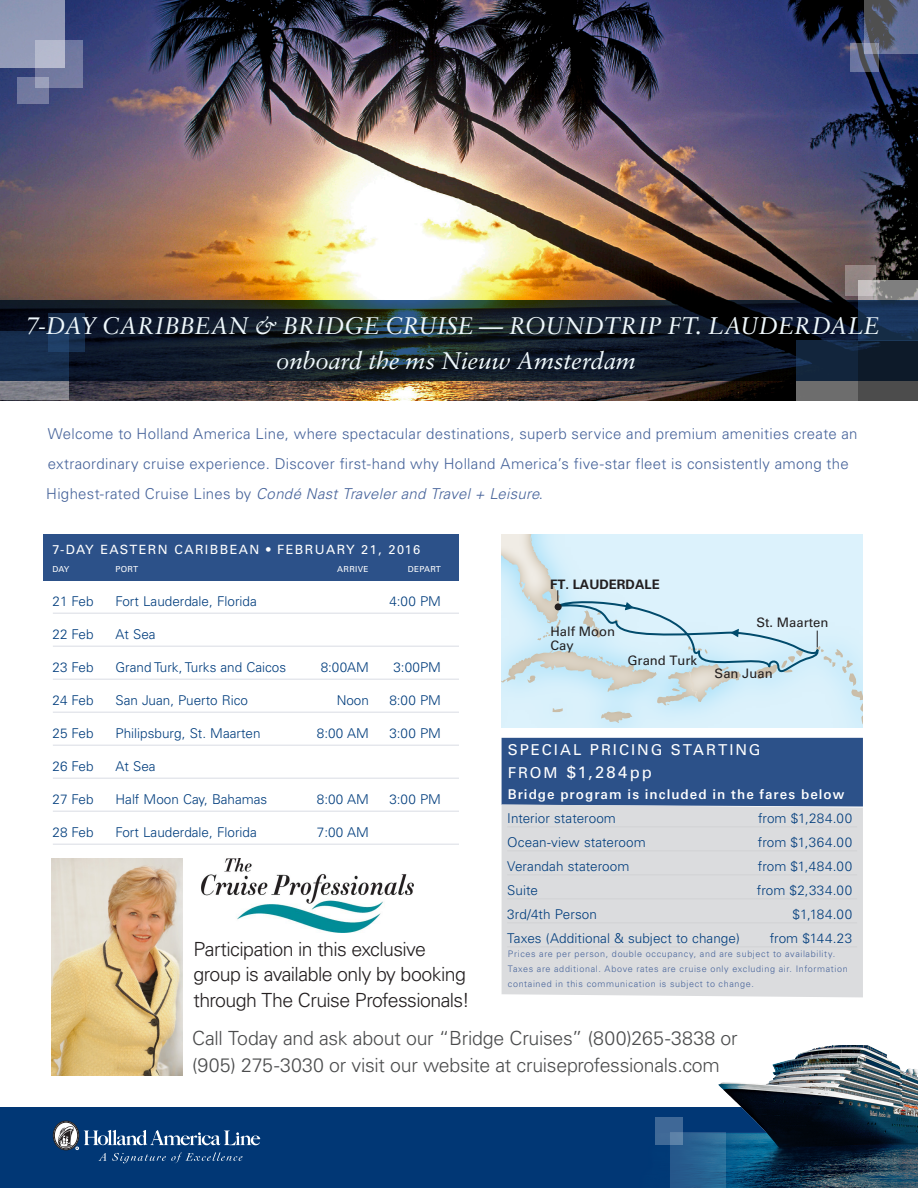
<style>
.page{position:relative;width:918px;height:1188px;background:#fff}
.page>*{position:absolute;margin:0;border:0;box-sizing:border-box;transform-origin:0 0}
.t1{font:italic 24px/34.5px "Sabon LT Std";letter-spacing:-.005em;color:#f0f9fd;text-align:center}
.t2{font:300 19.5px/27px "Univers LT Std";letter-spacing:-.015em;color:#4b4c4d}
.t3{font:300 19.5px/25.5px "Univers LT Std";letter-spacing:-.03em;color:#231f20}
._1111111SUB{font:16.5px "Univers LT Std";letter-spacing:.135em;color:#fff}
.Dest___Intro_Copy{font:300 15px/30px "Univers LT Std";letter-spacing:.02em;color:#46639a}
._1111111SUB-2{font:15px "Univers LT Std";letter-spacing:.135em;color:#fff}
.Itin___PB_body___7{font:300 13.5px "Univers LT Std";color:#013d7d}
.NEW11111{font:300 13.5px "Univers LT Std";letter-spacing:.005em;color:#013d7d}
._1111111SUB-3{font:600 13.5px "Univers LT Std";letter-spacing:.075em;color:#fff}
.NEW11111-2{font:300 13.5px "Univers LT Std";letter-spacing:.025em;color:#013d7d}
.t4{font:13.05px/13px "Univers LT Std";color:#231f20}
.t5{font:700 13.05px "Univers LT Std";color:#231f20}
.Itin___PB_ship_dates{font:12.75px "Univers LT Std";letter-spacing:.11em;color:#fff}
.GRID777{font:300 9px/15px "Univers LT Std";letter-spacing:.07em;color:#46639a}
.Itin___PB_day_date_p{font:8.25px "Univers LT Std";letter-spacing:.04em;color:#fff}
.s1{font-style:italic}
.s2{font-size:15px}
</style>
<div class="page">
<img style="left:0;top:0;width:918px;height:401px">
<svg style="left:501px;top:535px;width:361px;height:193px;background:#dbf0f9"></svg>
<svg style="left:501px;top:568px;width:361px;height:157px;background:#d1e8f1"></svg>
<div style="left:555px;top:603px;width:7px;height:7px;background:#231f20;border-radius:50%"></div>
<svg style="left:858px;top:280px;width:60px;height:20px"></svg>
<div style="left:858px;top:341px;width:60px;height:60px;background:#4c4c4c"></div>
<div style="left:796px;top:341px;width:62px;height:60px;background:#6d6d6d"></div>
<svg style="left:845px;top:266px;width:30px;height:30px"></svg>
<svg style="left:0;top:381px;width:69px;height:19px"></svg>
<svg style="left:864px;top:0;width:54px;height:54px;background:#5a617a"></svg>
<svg style="left:850px;top:43px;width:28px;height:28px"></svg>
<div style="left:0;top:0;width:64px;height:68px;background:#9199b7"></div>
<div style="left:17px;top:77px;width:32px;height:27px;background:#7279a0"></div>
<svg style="left:36px;top:40px;width:47px;height:47px;background:#8d93b2"></svg>
<div style="left:0;top:1107px;width:907px;height:81px;background:#013775"></div>
<img style="left:655px;top:1045px;width:263px;height:143px">
<div style="left:671px;top:1132px;width:55px;height:56px;background:linear-gradient(to right,#255589,#2c709b)"></div>
<svg style="left:655px;top:1118px;width:27px;height:27px"></svg>
<svg style="left:53px;top:1121px;width:26px;height:29px"></svg>
<div style="left:53px;top:1121px;width:26px;height:29px;border:1px solid #231f20;border-radius:50%"></div>
<div style="left:54px;top:1122px;width:24px;height:27px;border:1px solid #231f20;border-radius:50%"></div>
<svg style="left:58px;top:1125px;width:202px;height:38px"></svg>
<svg style="left:0;top:300px;width:918px;height:81px;background:#121e2b"></svg>
<div style="left:44px;top:534px;width:415px;height:47px;background:#2c5189"></div>
<hr style="left:53px;top:613px;width:406px;height:1px;background:#d9dde4">
<hr style="left:53px;top:646px;width:406px;height:1px;background:#d9dde4">
<hr style="left:53px;top:679px;width:406px;height:1px;background:#d9dde4">
<hr style="left:53px;top:712px;width:406px;height:1px;background:#d9dde4">
<hr style="left:53px;top:745px;width:406px;height:1px;background:#d9dde4">
<hr style="left:53px;top:778px;width:406px;height:1px;background:#d9dde4">
<hr style="left:53px;top:811px;width:406px;height:1px;background:#d9dde4">
<hr style="left:53px;top:844px;width:406px;height:1px;background:#d9dde4">
<div style="left:502px;top:738px;width:361px;height:66px;background:#2c5189"></div>
<div style="left:502px;top:804px;width:361px;height:193px;background:#dbdcde"></div>
<img style="left:51px;top:859px;width:132px;height:217px">
<hr style="left:507px;top:826px;width:350px;height:1px;background:#d1d2d4">
<hr style="left:507px;top:850px;width:350px;height:1px;background:#d1d2d4">
<hr style="left:507px;top:874px;width:350px;height:1px;background:#d1d2d4">
<hr style="left:507px;top:898px;width:350px;height:1px;background:#d1d2d4">
<hr style="left:507px;top:922px;width:350px;height:1px;background:#d1d2d4">
<hr style="left:507px;top:946px;width:350px;height:1px;background:#d1d2d4">
<img style="left:201px;top:859px;width:212px;height:73px">
<p class="t1" style="left:26px;top:309px;width:855px">7-DAY CARIBBEAN &amp; BRIDGE CRUISE — ROUNDTRIP FT. LAUDERDALE onboard the ms Nieuw Amsterdam</p>
<p class="Dest___Intro_Copy" style="left:46px;top:419px;width:813px">Welcome to Holland America Line, where spectacular destinations, superb service and premium amenities create an extraordinary cruise experience. Discover first-hand why Holland America’s five-star fleet is consistently among the<br>Highest-rated Cruise Lines by <span class="s1">Condé Nast Traveler and Travel + Leisure</span>.</p>
<p class="Itin___PB_ship_dates" style="left:52px;top:541px;width:369px">7-DAY EASTERN CARIBBEAN • FEBRUARY 21, 2016</p>
<p class="Itin___PB_day_date_p" style="left:52px;top:564px;width:18px">DAY</p>
<p class="Itin___PB_day_date_p" style="left:115px;top:564px;width:24px">PORT</p>
<p class="Itin___PB_day_date_p" style="left:337px;top:564px;width:33px">ARRIVE</p>
<p class="Itin___PB_day_date_p" style="left:408px;top:564px;width:35px">DEPART</p>
<p class="Itin___PB_body___7" style="left:52px;top:593px;width:43px">21 Feb</p>
<p class="Itin___PB_body___7" style="left:116px;top:593px;width:143px">Fort Lauderdale, Florida</p>
<p class="Itin___PB_body___7" style="left:389px;top:593px;width:53px">4:00 PM</p>
<p class="Itin___PB_body___7" style="left:52px;top:626px;width:43px">22 Feb</p>
<p class="Itin___PB_body___7" style="left:116px;top:626px;width:42px">At Sea</p>
<p class="Itin___PB_body___7" style="left:52px;top:659px;width:43px">23 Feb</p>
<p class="Itin___PB_body___7" style="left:116px;top:659px;width:172px">Grand Turk, Turks and Caicos</p>
<p class="Itin___PB_body___7" style="left:321px;top:659px;width:50px">8:00AM</p>
<p class="Itin___PB_body___7" style="left:393px;top:659px;width:49px">3:00PM</p>
<p class="Itin___PB_body___7" style="left:52px;top:692px;width:43px">24 Feb</p>
<p class="Itin___PB_body___7" style="left:116px;top:692px;width:134px">San Juan, Puerto Rico</p>
<p class="Itin___PB_body___7" style="left:337px;top:692px;width:34px">Noon</p>
<p class="Itin___PB_body___7" style="left:389px;top:692px;width:53px">8:00 PM</p>
<p class="Itin___PB_body___7" style="left:52px;top:725px;width:43px">25 Feb</p>
<p class="Itin___PB_body___7" style="left:116px;top:725px;width:147px">Philipsburg, St. Maarten</p>
<p class="Itin___PB_body___7" style="left:317px;top:725px;width:54px">8:00 AM</p>
<p class="Itin___PB_body___7" style="left:389px;top:725px;width:53px">3:00 PM</p>
<p class="Itin___PB_body___7" style="left:52px;top:758px;width:43px">26 Feb</p>
<p class="Itin___PB_body___7" style="left:116px;top:758px;width:42px">At Sea</p>
<p class="Itin___PB_body___7" style="left:52px;top:791px;width:43px">27 Feb</p>
<p class="Itin___PB_body___7" style="left:116px;top:791px;width:153px">Half Moon Cay, Bahamas</p>
<p class="Itin___PB_body___7" style="left:317px;top:791px;width:54px">8:00 AM</p>
<p class="Itin___PB_body___7" style="left:389px;top:791px;width:53px">3:00 PM</p>
<p class="Itin___PB_body___7" style="left:52px;top:824px;width:43px">28 Feb</p>
<p class="Itin___PB_body___7" style="left:116px;top:824px;width:143px">Fort Lauderdale, Florida</p>
<p class="Itin___PB_body___7" style="left:317px;top:824px;width:54px">7:00 AM</p>
<p class="t3" style="left:194px;top:936px;width:278px">Participation in this exclusive group is available only by booking through The Cruise Professionals!</p>
<p class="t5" style="left:550px;top:576px;width:111px">FT. LAUDERDALE</p>
<p class="t4" style="left:551px;top:625px;width:66px">Half Moon<br>Cay</p>
<p class="t4" style="left:627px;top:654px;width:71px">Grand Turk</p>
<p class="t4" style="left:757px;top:616px;width:73px">St. Maarten</p>
<p class="t4" style="left:715px;top:667px;width:60px">San Juan</p>
<p class="_1111111SUB-2" style="left:508px;top:741px;width:254px">SPECIAL PRICING STARTING</p>
<p class="_1111111SUB" style="left:508px;top:762px;width:146px"><span class="s2">FROM</span> $1,284pp</p>
<p class="_1111111SUB-3" style="left:508px;top:786px;width:338px">Bridge program is included in the fares below</p>
<p class="NEW11111" style="left:507px;top:810px;width:110px">Interior stateroom</p>
<p class="NEW11111" style="left:758px;top:810px;width:96px">from $1,284.00</p>
<p class="NEW11111" style="left:507px;top:834px;width:140px">Ocean-view stateroom</p>
<p class="NEW11111" style="left:758px;top:834px;width:96px">from $1,364.00</p>
<p class="NEW11111" style="left:507px;top:858px;width:124px">Verandah stateroom</p>
<p class="NEW11111-2" style="left:758px;top:858px;width:96px">from $1,484.00</p>
<p class="NEW11111" style="left:507px;top:882px;width:32px">Suite</p>
<p class="NEW11111" style="left:757px;top:882px;width:97px">from $2,334.00</p>
<p class="NEW11111" style="left:507px;top:906px;width:91px">3rd/4th Person</p>
<p class="NEW11111" style="left:793px;top:906px;width:61px">$1,184.00</p>
<p class="NEW11111" style="left:507px;top:930px;width:234px">Taxes (Additional &amp; subject to change)</p>
<p class="NEW11111" style="left:770px;top:930px;width:84px">from $144.23</p>
<p class="GRID777" style="left:508px;top:947px;width:341px">Prices are per person, double occupancy, and are subject to availability.<br>Taxes are additional. Above rates are cruise only excluding air. Information contained in this communication is subject to change.</p>
<p class="t2" style="left:192px;top:1024px;width:547px">Call Today and ask about our “Bridge Cruises” (800)265-3838 or (905) 275-3030 or visit our website at cruiseprofessionals.com</p>
</div>
